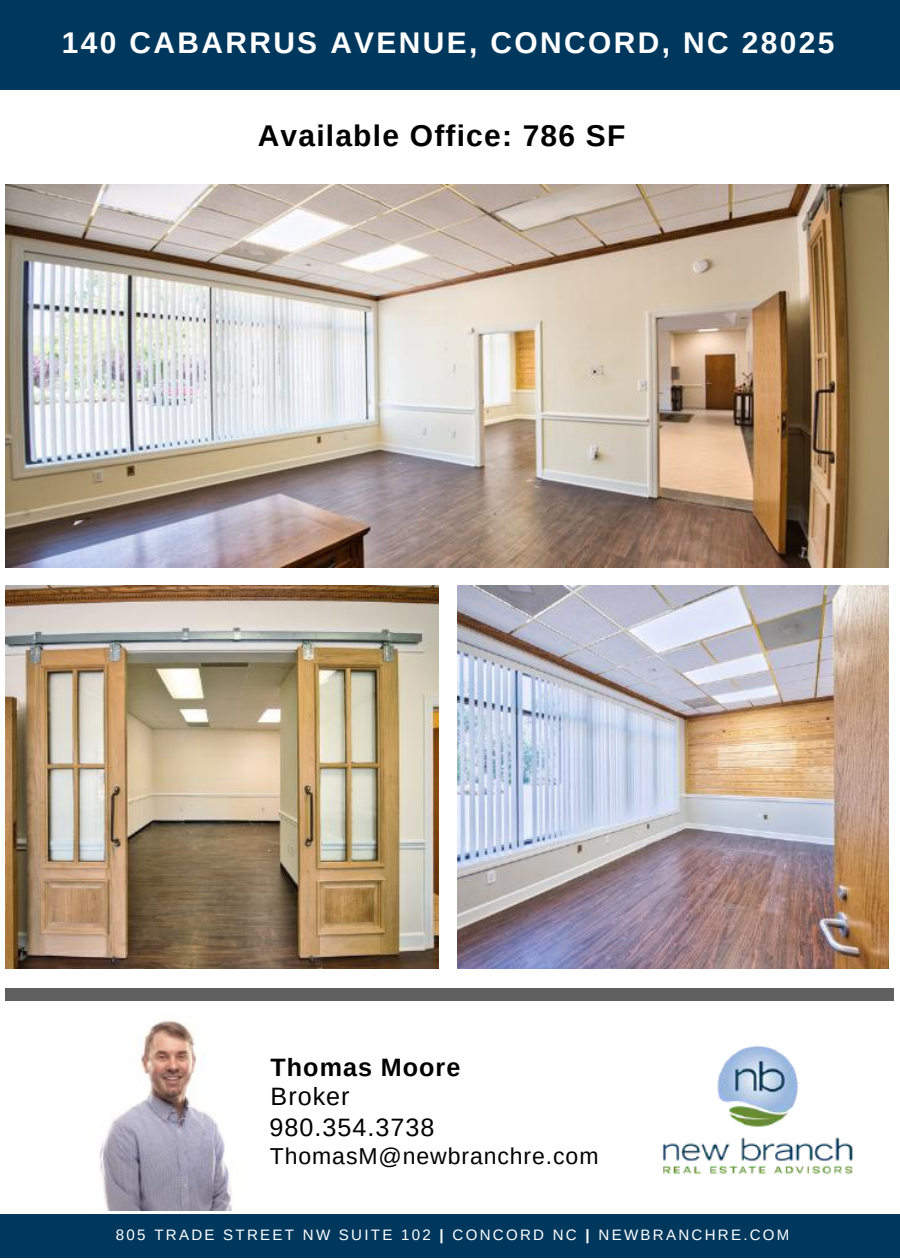
<style>
.page{position:relative;width:900px;height:1260px;background:#fff}
.page>*{position:absolute;margin:0;border:0;box-sizing:border-box;transform-origin:0 0}
.t1{font:700 30px "Arimo";letter-spacing:.08em;color:#fff}
.t2{font:700 30px "Arimo";letter-spacing:.04em;color:#000}
.t3{font:25.25px/31.5px "Arimo";letter-spacing:.04em;color:#000}
.t4{font:700 25.25px "Arimo";letter-spacing:.04em;color:#000}
.t5{font:23px "Arimo";letter-spacing:.04em;color:#000}
.t6{font:15px "Arimo";letter-spacing:.15em;color:#fff}
.s1{font-weight:700}
</style>
<div class="page">
<img style="left:5px;top:185px;width:883px;height:382px">
<img style="left:5px;top:586px;width:433px;height:382px">
<img style="left:457px;top:586px;width:431px;height:382px">
<div style="left:0;top:1214px;width:900px;height:43px;background:#00385d"></div>
<div style="left:5px;top:988px;width:889px;height:13px;background:#606060"></div>
<div style="left:0;top:0;width:900px;height:90px;background:#00385d"></div>
<img style="left:611px;top:1045px;width:289px;height:213px">
<img style="left:99px;top:1020px;width:133px;height:190px">
<h1 class="t1" style="left:62px;top:25px;width:774px">140 CABARRUS AVENUE, CONCORD, NC 28025</h1>
<h1 class="t2" style="left:258px;top:119px;width:369px">Available Office: 786 SF</h1>
<h2 class="t4" style="left:271px;top:1053px;width:191px">Thomas Moore</h2>
<h2 class="t3" style="left:270px;top:1080px;width:166px">Broker<br>980.354.3738</h2>
<h3 class="t5" style="left:270px;top:1144px;width:330px">ThomasM@newbranchre.com</h3>
<p class="t6" style="left:116px;top:1226px;width:675px">805 TRADE STREET NW SUITE 102 <span class="s1">|</span> CONCORD NC <span class="s1">|</span> NEWBRANCHRE.COM</p>
</div>
